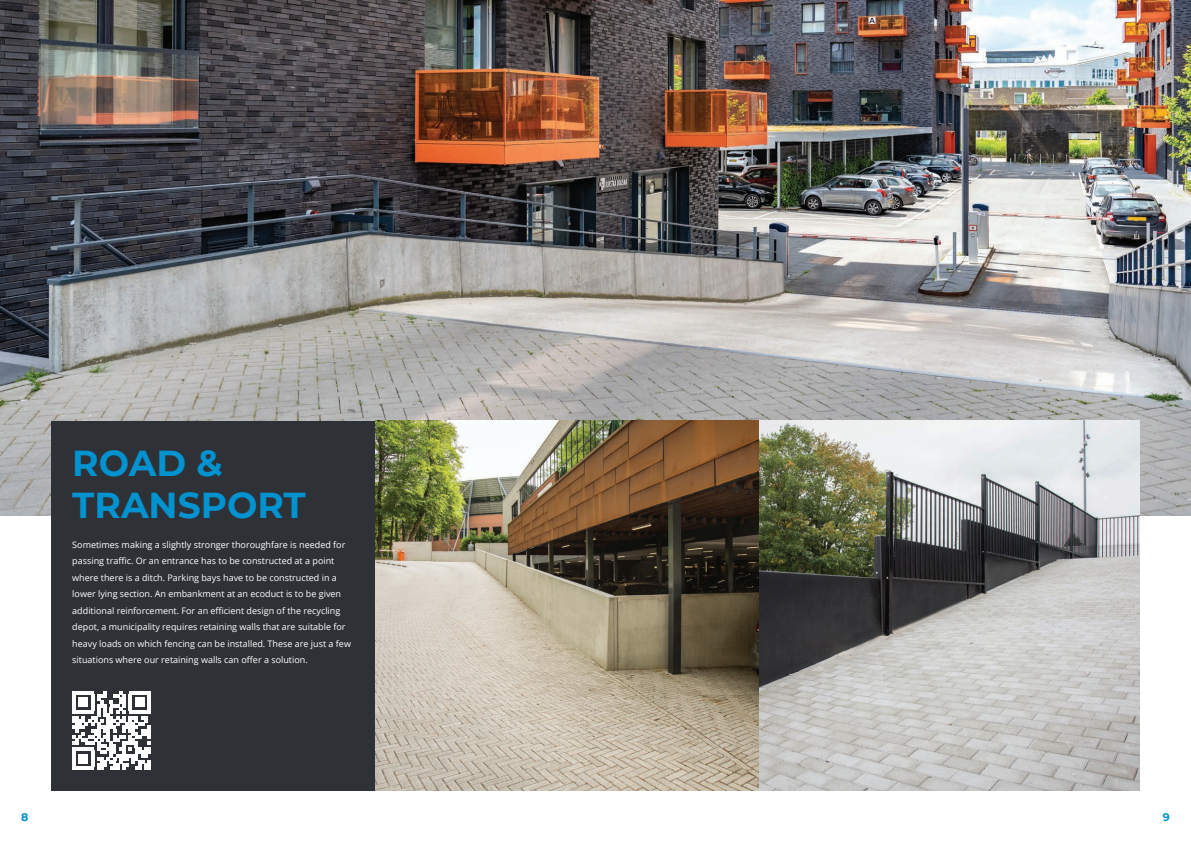
<style>
.page{position:relative;width:1191px;height:842px;background:#fff}
.page>*{position:absolute;margin:0;border:0;box-sizing:border-box;transform-origin:0 0}
.t1{font:700 36px/42px "Montserrat";color:#0093d0}
.t2{font:700 11px "Montserrat";color:#0093d0}
.t3{font:9px/16.5px "Open Sans";color:#fff}
</style>
<div class="page">
<img style="left:0;top:0;width:1191px;height:515px">
<div style="left:51px;top:421px;width:325px;height:370px;background:#2e3237"></div>
<img style="left:376px;top:421px;width:764px;height:370px">
<svg style="left:72px;top:691px;width:78px;height:79px"></svg>
<hr style="left:72px;top:766px;width:22px;height:4px;background:#fff">
<div style="left:79px;top:754px;width:9px;height:9px;background:#fff"></div>
<h1 class="t1" style="left:72px;top:444px;width:235px">ROAD &amp;<br>TRANSPORT</h1>
<p class="t3" style="left:72px;top:537px;width:280px">Sometimes making a slightly stronger thoroughfare is needed for passing traffic. Or an entrance has to be constructed at a point where there is a ditch. Parking bays have to be constructed in a lower lying section. An embankment at an ecoduct is to be given additional reinforcement. For an efficient design of the recycling depot, a municipality requires retaining walls that are suitable for heavy loads on which fencing can be installed. These are just a few situations where our retaining walls can offer a solution.</p>
<p class="t2" style="left:21px;top:811px;width:9px">8</p>
<p class="t2" style="left:1162px;top:811px;width:9px">9</p>
</div>
